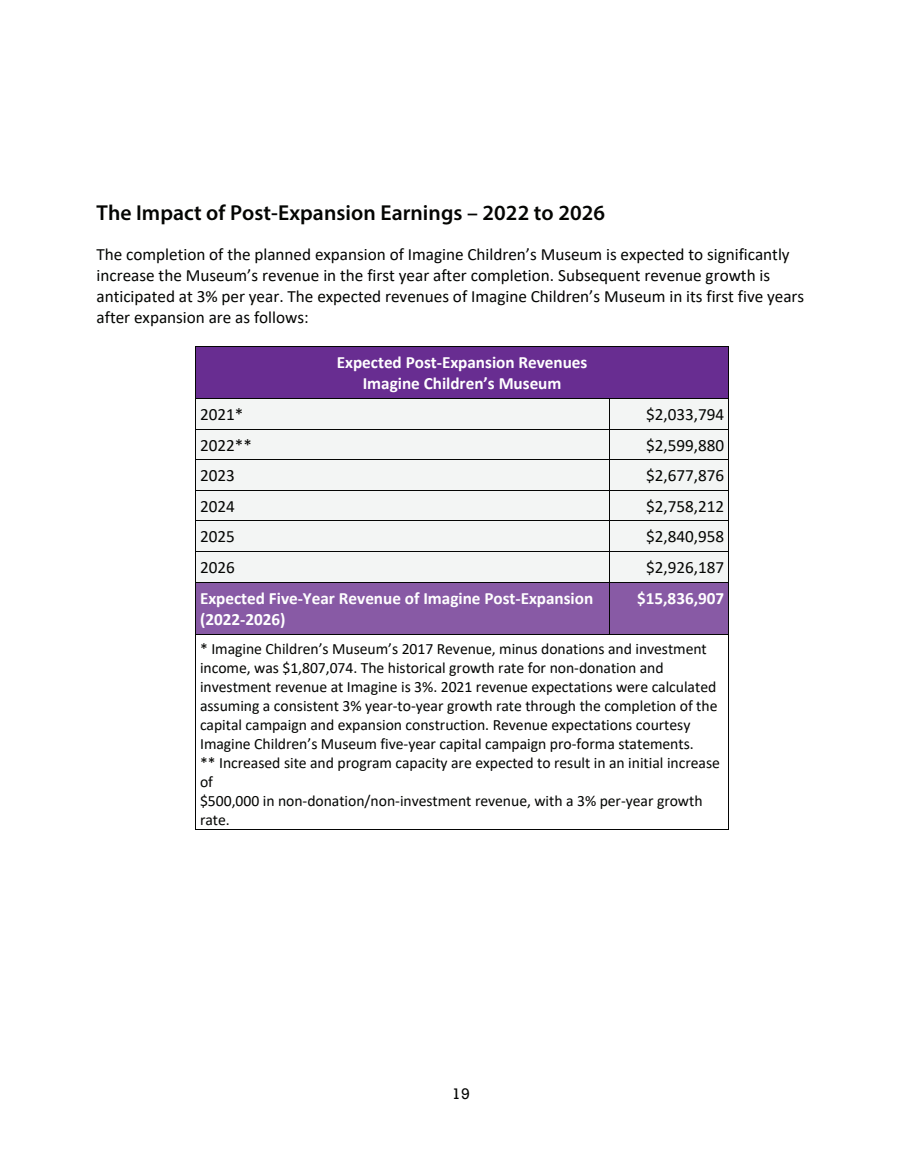
<style>
.page{position:relative;width:917px;height:1175px;background:#fff}
.page>*{position:absolute;margin:0;border:0;box-sizing:border-box;transform-origin:0 0}
.t1{font:600 21.6px "Myriad Pro";letter-spacing:.005em;color:#040503}
.t2{font:17.25px/20.9px "Calibri";color:#040503}
.t3{font:700 17.25px/20.9px "Calibri";color:#fff;text-align:center}
.t4{font:15.75px/19px "Calibri";letter-spacing:-.005em;color:#040503}
.t5{font:15.75px "Rockwell";color:#040504;scale:1.05 1}
</style>
<div class="page">
<div style="left:196px;top:347px;width:532px;height:51px;background:#682d91"></div>
<hr style="left:196px;top:346px;width:532px;height:1px;background:#040504">
<hr style="left:195px;top:347px;width:1px;height:51px;background:#040504">
<hr style="left:728px;top:347px;width:1px;height:51px;background:#040504">
<div style="left:196px;top:398px;width:412px;height:31px;background:#f3f5f4"></div>
<div style="left:609px;top:398px;width:119px;height:31px;background:#f3f5f4"></div>
<hr style="left:196px;top:398px;width:412px;height:1px;background:#040504">
<hr style="left:609px;top:398px;width:119px;height:1px;background:#040504">
<hr style="left:195px;top:398px;width:1px;height:31px;background:#040504">
<hr style="left:608px;top:398px;width:1px;height:31px;background:#040504">
<hr style="left:728px;top:398px;width:1px;height:31px;background:#040504">
<div style="left:196px;top:429px;width:412px;height:30px;background:#f3f5f4"></div>
<div style="left:609px;top:429px;width:119px;height:30px;background:#f3f5f4"></div>
<hr style="left:196px;top:429px;width:412px;height:1px;background:#040504">
<hr style="left:609px;top:429px;width:119px;height:1px;background:#040504">
<hr style="left:195px;top:429px;width:1px;height:30px;background:#040504">
<hr style="left:608px;top:429px;width:1px;height:30px;background:#040504">
<hr style="left:728px;top:429px;width:1px;height:30px;background:#040504">
<div style="left:196px;top:460px;width:412px;height:30px;background:#f3f5f4"></div>
<div style="left:609px;top:460px;width:119px;height:30px;background:#f3f5f4"></div>
<hr style="left:196px;top:459px;width:412px;height:1px;background:#040504">
<hr style="left:609px;top:459px;width:119px;height:1px;background:#040504">
<hr style="left:195px;top:460px;width:1px;height:30px;background:#040504">
<hr style="left:608px;top:460px;width:1px;height:30px;background:#040504">
<hr style="left:728px;top:460px;width:1px;height:30px;background:#040504">
<div style="left:196px;top:491px;width:412px;height:29px;background:#f3f5f4"></div>
<div style="left:609px;top:491px;width:119px;height:29px;background:#f3f5f4"></div>
<hr style="left:196px;top:490px;width:412px;height:1px;background:#040504">
<hr style="left:609px;top:490px;width:119px;height:1px;background:#040504">
<div style="left:196px;top:521px;width:412px;height:30px;background:#f3f5f4"></div>
<div style="left:609px;top:521px;width:119px;height:30px;background:#f3f5f4"></div>
<svg style="left:195px;top:490px;width:1px;height:31px"></svg>
<hr style="left:196px;top:520px;width:412px;height:1px;background:#040504">
<svg style="left:608px;top:490px;width:1px;height:31px"></svg>
<hr style="left:609px;top:520px;width:119px;height:1px;background:#040504">
<svg style="left:728px;top:490px;width:1px;height:31px"></svg>
<hr style="left:195px;top:521px;width:1px;height:30px;background:#040504">
<hr style="left:608px;top:521px;width:1px;height:30px;background:#040504">
<hr style="left:728px;top:521px;width:1px;height:30px;background:#040504">
<div style="left:196px;top:552px;width:412px;height:30px;background:#f3f5f4"></div>
<div style="left:609px;top:552px;width:119px;height:30px;background:#f3f5f4"></div>
<hr style="left:196px;top:551px;width:412px;height:1px;background:#040504">
<hr style="left:609px;top:551px;width:119px;height:1px;background:#040504">
<hr style="left:195px;top:552px;width:1px;height:30px;background:#040504">
<hr style="left:608px;top:552px;width:1px;height:30px;background:#040504">
<hr style="left:728px;top:552px;width:1px;height:30px;background:#040504">
<div style="left:196px;top:583px;width:412px;height:50px;background:#885aa5"></div>
<div style="left:609px;top:583px;width:119px;height:50px;background:#885aa5"></div>
<hr style="left:196px;top:582px;width:412px;height:1px;background:#040504">
<hr style="left:609px;top:582px;width:119px;height:1px;background:#040504">
<hr style="left:195px;top:583px;width:1px;height:50px;background:#040504">
<hr style="left:608px;top:583px;width:1px;height:50px;background:#040504">
<hr style="left:728px;top:583px;width:1px;height:50px;background:#040504">
<hr style="left:196px;top:633px;width:412px;height:1px;background:#040504">
<hr style="left:609px;top:633px;width:119px;height:1px;background:#040504">
<hr style="left:195px;top:634px;width:1px;height:195px;background:#040504">
<hr style="left:196px;top:829px;width:532px;height:1px;background:#040504">
<hr style="left:728px;top:634px;width:1px;height:195px;background:#040504">
<h1 class="t1" style="left:96px;top:199px;width:510px">The Impact of Post-Expansion Earnings – 2022 to 2026</h1>
<p class="t2" style="left:96px;top:244px;width:709px">The completion of the planned expansion of Imagine Children’s Museum is expected to significantly increase the Museum’s revenue in the first year after completion. Subsequent revenue growth is anticipated at 3% per year. The expected revenues of Imagine Children’s Museum in its first five years after expansion are as follows:</p>
<p class="t3" style="left:337px;top:351px;width:252px">Expected Post-Expansion Revenues<br>Imagine Children’s Museum</p>
<p class="t2" style="left:200px;top:403px;width:45px">2021*</p>
<p class="t2" style="left:646px;top:403px;width:80px">$2,033,794</p>
<p class="t2" style="left:200px;top:434px;width:53px">2022**</p>
<p class="t2" style="left:646px;top:434px;width:80px">$2,599,880</p>
<p class="t2" style="left:200px;top:464px;width:36px">2023</p>
<p class="t2" style="left:646px;top:464px;width:80px">$2,677,876</p>
<p class="t2" style="left:200px;top:495px;width:36px">2024</p>
<p class="t2" style="left:646px;top:495px;width:80px">$2,758,212</p>
<p class="t2" style="left:200px;top:525px;width:36px">2025</p>
<p class="t2" style="left:646px;top:525px;width:80px">$2,840,958</p>
<p class="t2" style="left:200px;top:556px;width:36px">2026</p>
<p class="t2" style="left:646px;top:556px;width:80px">$2,926,187</p>
<p class="t3" style="left:200px;top:587px;width:394px;text-align:left">Expected Five-Year Revenue of Imagine Post-Expansion (2022-2026)</p>
<p class="t3" style="left:637px;top:587px;width:88px">$15,836,907</p>
<p class="t4" style="left:200px;top:638px;width:521px">* Imagine Children’s Museum’s 2017 Revenue, minus donations and investment income, was $1,807,074. The historical growth rate for non-donation and investment revenue at Imagine is 3%. 2021 revenue expectations were calculated assuming a consistent 3% year-to-year growth rate through the completion of the capital campaign and expansion construction. Revenue expectations courtesy Imagine Children’s Museum five-year capital campaign pro-forma statements.<br>** Increased site and program capacity are expected to result in an initial increase of<br>$500,000 in non-donation/non-investment revenue, with a 3% per-year growth rate.</p>
<p class="t5" style="left:452px;top:1084px;width:19px">19</p>
</div>
